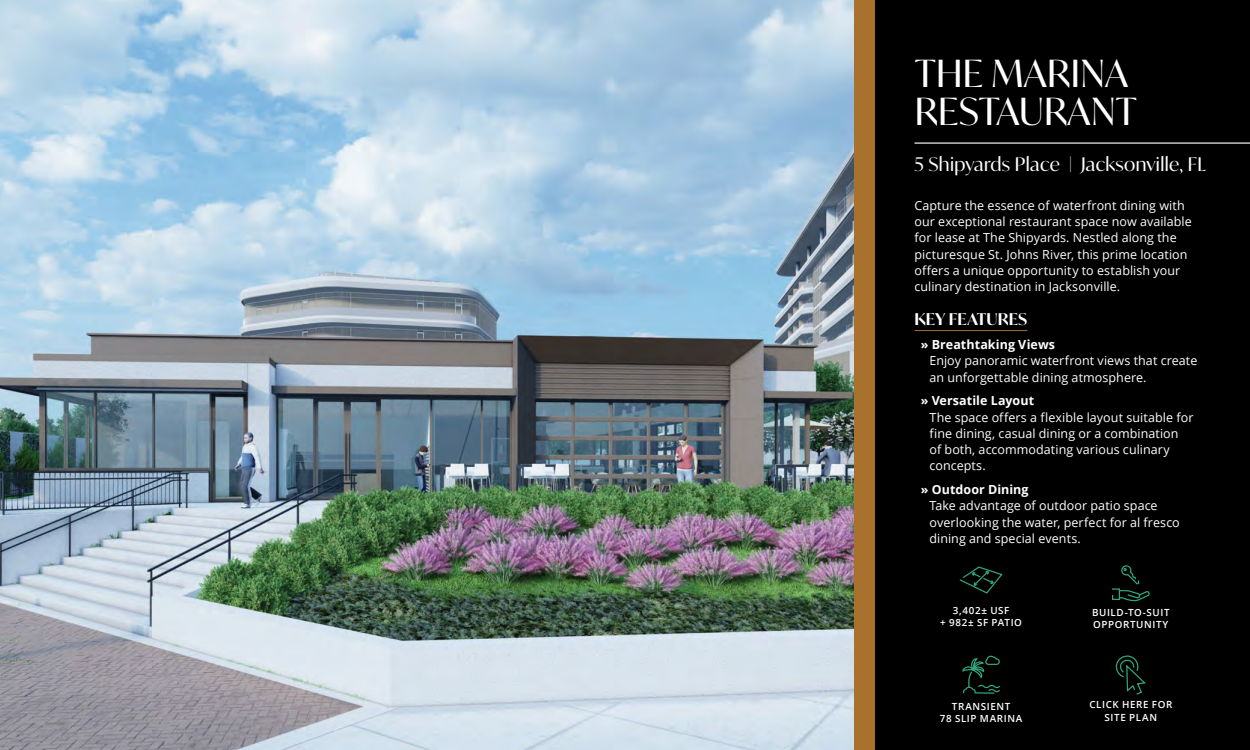
<style>
.page{position:relative;width:1250px;height:750px;background:#fff}
.page>*{position:absolute;margin:0;border:0;box-sizing:border-box;transform-origin:0 0}
.t1{font:37.5px/37.5px "Ivy Mode";letter-spacing:.01em;color:#fff}
.t2{font:18.75px "Ivy Mode";letter-spacing:.02em;color:#fff}
.t3{font:600 16.25px "Ivy Mode";letter-spacing:.01em;color:#fff}
.t4{font:12.5px/16.2px "Open Sans";letter-spacing:.005em;color:#fff}
.t5{font:700 12.5px "Open Sans";letter-spacing:.005em;color:#fff}
.t6{font:600 9.88px/12.2px "Open Sans";letter-spacing:.06em;color:#fff;text-align:center}
</style>
<div class="page">
<img style="left:0;top:0;width:854px;height:750px">
<div style="left:859px;top:0;width:391px;height:750px;background:#000"></div>
<div style="left:854px;top:0;width:21px;height:750px;background:#a8712e"></div>
<svg style="left:959px;top:566px;width:44px;height:28px"></svg>
<svg style="left:962px;top:655px;width:38px;height:39px"></svg>
<svg style="left:1112px;top:565px;width:38px;height:37px"></svg>
<svg style="left:1115px;top:655px;width:31px;height:40px"></svg>
<hr style="left:914px;top:142px;width:336px;height:2px;background:#fff">
<hr style="left:914px;top:330px;width:113px;height:1px;background:#a8712e">
<h1 class="t1" style="left:915px;top:54px;width:224px">THE MARINA<br>RESTAURANT</h1>
<h2 class="t2" style="left:914px;top:152px;width:293px">5 Shipyards Place | Jacksonville, FL</h2>
<p class="t4" style="left:914px;top:197px;width:279px">Capture the essence of waterfront dining with our exceptional restaurant space now available for lease at The Shipyards. Nestled along the picturesque St. Johns River, this prime location offers a unique opportunity to establish your culinary destination in Jacksonville.</p>
<h3 class="t3" style="left:915px;top:308px;width:114px">KEY FEATURES</h3>
<p class="t5" style="left:921px;top:336px;width:136px">» Breathtaking Views</p>
<p class="t4" style="left:929px;top:352px;width:269px">Enjoy panoramic waterfront views that create an unforgettable dining atmosphere.</p>
<p class="t5" style="left:921px;top:392px;width:115px">» Versatile Layout</p>
<p class="t4" style="left:929px;top:409px;width:265px">The space offers a flexible layout suitable for fine dining, casual dining or a combination of both, accommodating various culinary concepts.</p>
<p class="t5" style="left:921px;top:481px;width:109px">» Outdoor Dining</p>
<p class="t4" style="left:929px;top:497px;width:252px">Take advantage of outdoor patio space overlooking the water, perfect for al fresco dining and special events.</p>
<p class="t6" style="left:940px;top:604px;width:83px">3,402± USF<br>+ 982± SF PATIO</p>
<p class="t6" style="left:940px;top:700px;width:84px">TRANSIENT<br>78 SLIP MARINA</p>
<p class="t6" style="left:1092px;top:606px;width:79px;text-align:left">BUILD-TO-SUIT<br>OPPORTUNITY</p>
<p class="t6" style="left:1089px;top:698px;width:84px">CLICK HERE FOR<br>SITE PLAN</p>
</div>
